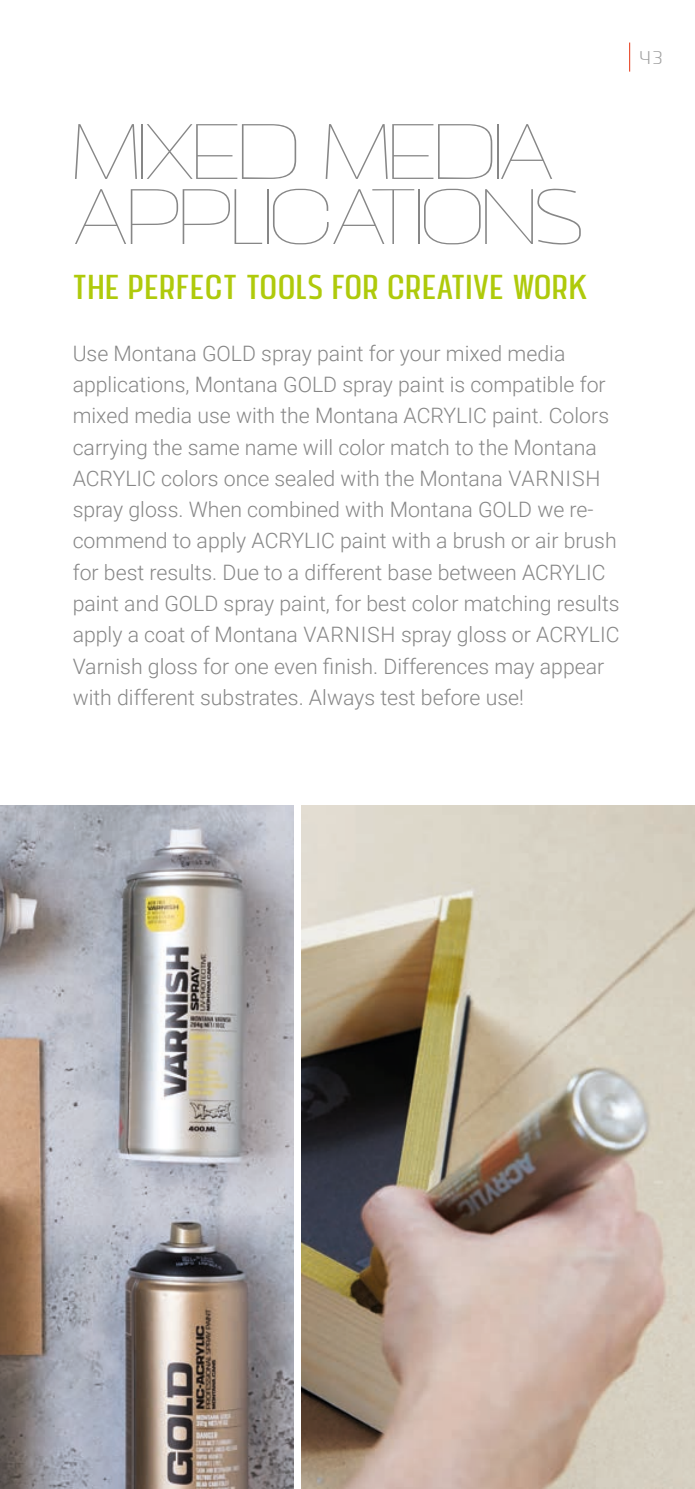
<style>
.page{position:relative;width:695px;height:1489px;background:#fff}
.page>*{position:absolute;margin:0;border:0;box-sizing:border-box;transform-origin:0 0}
.t1{font:100 expanded 85px/65px "Montana";letter-spacing:.005em;color:#878787}
.t2{font:300 37.5px "Montana";letter-spacing:.025em;color:#afca0b}
.t3{font:300 21.25px/31.2px "Roboto";color:#878787}
.t4{font:100 expanded 20px "Montana";color:#9d9d9d}
</style>
<div class="page">
<img style="left:0;top:805px;width:293px;height:683px">
<img style="left:301px;top:805px;width:393px;height:683px">
<svg style="left:629px;top:43px;width:1px;height:29px"></svg>
<p class="t4" style="left:640px;top:49px;width:23px">43</p>
<h1 class="t1" style="left:73px;top:121px;width:511px">MIXED MEDIA<br>APPLICATIONS</h1>
<h2 class="t2" style="left:73px;top:269px;width:516px">THE PERFECT TOOLS FOR CREATIVE WORK</h2>
<p class="t3" style="left:73px;top:337px;width:548px">Use Montana GOLD spray paint for your mixed media applications, Montana GOLD spray paint is compatible for mixed media use with the Montana ACRYLIC paint. Colors carrying the same name will color match to the Montana ACRYLIC colors once sealed with the Montana VARNISH spray gloss. When combined with Montana GOLD we re&shy;commend to apply ACRYLIC paint with a brush or air brush for best results. Due to a different base between ACRYLIC paint and GOLD spray paint, for best color matching results apply a coat of Montana VARNISH spray gloss or ACRYLIC Varnish gloss for one even finish. Differences may appear with different substrates. Always test before use!</p>
</div>
